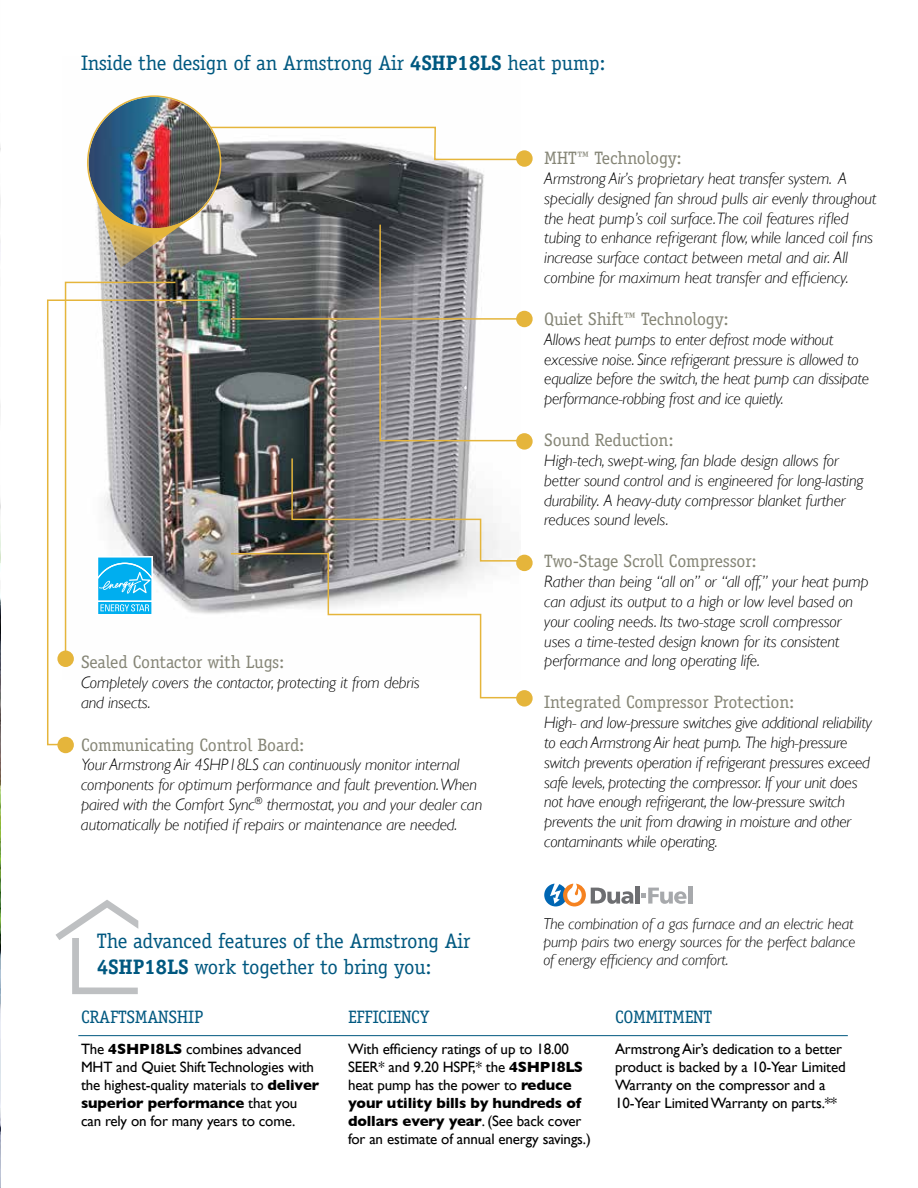
<style>
.page{position:relative;width:918px;height:1188px;background:#fff}
.page>*{position:absolute;margin:0;border:0;box-sizing:border-box;transform-origin:0 0}
.t1{font:21px/25.5px "Officina Serif Std";letter-spacing:-.01em;color:#005880}
.t2{font:18px "Officina Serif Std";letter-spacing:-.01em;color:#858576}
.t3{font:18px "Officina Serif Std";letter-spacing:-.01em;color:#005880}
.t4{font:italic 300 16.5px/19.8px "Gill Sans";letter-spacing:-.01em;color:#000}
.t5{font:italic 300 15.75px/18px "Gill Sans";letter-spacing:-.01em;color:#000}
.t6{font:15px/18px "Gill Sans";letter-spacing:-.01em;color:#000}
.s1{font-weight:700}
</style>
<div class="page">
<img style="left:87px;top:95px;width:433px;height:519px">
<img style="left:0;top:145px;width:1px;height:1043px">
<hr style="left:78px;top:1035px;width:770px;height:1px;background:#005880">
<svg style="left:56px;top:900px;width:82px;height:94px"></svg>
<div style="left:635px;top:886px;width:5px;height:18px;background:#6d6e71"></div>
<svg style="left:642px;top:888px;width:45px;height:16px"></svg>
<hr style="left:688px;top:886px;width:4px;height:18px;background:#a7a9ac">
<svg style="left:544px;top:884px;width:90px;height:22px"></svg>
<div style="left:516px;top:433px;width:17px;height:17px;background:#e5b53b;border-radius:50%"></div>
<svg style="left:516px;top:150px;width:17px;height:17px"></svg>
<div style="left:516px;top:311px;width:17px;height:16px;background:#e5b53b;border-radius:50%"></div>
<div style="left:516px;top:555px;width:17px;height:16px;background:#e5b53b;border-radius:50%"></div>
<div style="left:516px;top:690px;width:17px;height:17px;background:#e5b53b;border-radius:50%"></div>
<svg style="left:220px;top:126px;width:307px;height:35px"></svg>
<hr style="left:231px;top:318px;width:293px;height:2px;background:#e5b53b">
<svg style="left:379px;top:223px;width:147px;height:219px"></svg>
<div style="left:57px;top:737px;width:17px;height:16px;background:#e5b53b;border-radius:50%"></div>
<img style="left:47px;top:299px;width:172px;height:447px">
<svg style="left:229px;top:457px;width:297px;height:242px"></svg>
<svg style="left:91px;top:228px;width:102px;height:40px;background:#ada082"></svg>
<img style="left:89px;top:97px;width:131px;height:131px">
<svg style="left:64px;top:281px;width:113px;height:382px"></svg>
<p class="t1" style="left:81px;top:50px;width:526px">Inside the design of an Armstrong Air <span class="s1">4SHP18LS</span> heat pump:</p>
<p class="t2" style="left:81px;top:651px;width:205px">Sealed Contactor with Lugs:</p>
<p class="t4" style="left:81px;top:673px;width:340px">Completely covers the contactor, protecting it from debris and insects.</p>
<p class="t2" style="left:81px;top:734px;width:225px">Communicating Control Board:</p>
<p class="t4" style="left:81px;top:755px;width:403px">Your Armstrong Air 4SHP18LS can continuously monitor internal components for optimum performance and fault prevention. When paired with the Comfort Sync<sup>®</sup> thermostat, you and your dealer can automatically be notified if repairs or maintenance are needed.</p>
<p class="t1" style="left:97px;top:929px;width:375px">The advanced features of the Armstrong Air<br><span class="s1">4SHP18LS</span> work together to bring you:</p>
<p class="t2" style="left:544px;top:147px;width:139px">MHT™ Technology:</p>
<p class="t4" style="left:544px;top:169px;width:334px">Armstrong Air’s proprietary heat transfer system. A specially designed fan shroud pulls air evenly throughout the heat pump’s coil surface.The coil features rifled tubing to enhance refrigerant flow, while lanced coil fins increase surface contact between metal and air. All combine for maximum heat transfer and efficiency.</p>
<p class="t2" style="left:544px;top:308px;width:186px">Quiet Shift™ Technology:</p>
<p class="t4" style="left:544px;top:329px;width:326px">Allows heat pumps to enter defrost mode without excessive noise. Since refrigerant pressure is allowed to equalize before the switch, the heat pump can dissipate performance-robbing frost and ice quietly.</p>
<p class="t2" style="left:544px;top:429px;width:131px">Sound Reduction:</p>
<p class="t4" style="left:544px;top:451px;width:321px">High-tech, swept-wing, fan blade design allows for better sound control and is engineered for long-lasting durability. A heavy-duty compressor blanket further reduces sound levels.</p>
<p class="t2" style="left:544px;top:551px;width:214px">Two-Stage Scroll Compressor:</p>
<p class="t4" style="left:544px;top:572px;width:326px">Rather than being “all on” or “all off,” your heat pump can adjust its output to a high or low level based on your cooling needs. Its two-stage scroll compressor uses a time-tested design known for its consistent performance and long operating life.</p>
<p class="t2" style="left:544px;top:692px;width:252px">Integrated Compressor Protection:</p>
<p class="t4" style="left:544px;top:713px;width:329px">High- and low-pressure switches give additional reliability to each Armstrong Air heat pump. The high-pressure switch prevents operation if refrigerant pressures exceed safe levels, protecting the compressor. If your unit does not have enough refrigerant, the low-pressure switch prevents the unit from drawing in moisture and other contaminants while operating.</p>
<p class="t5" style="left:543px;top:915px;width:314px">The combination of a gas furnace and an electric heat pump pairs two energy sources for the perfect balance of energy efficiency and comfort.</p>
<p class="t3" style="left:81px;top:1006px;width:124px">CRAFTSMANSHIP</p>
<p class="t6" style="left:81px;top:1040px;width:222px">The <span class="s1">4SHP18LS</span> combines advanced<br>MHT</p>
<p class="t6" style="left:81px;top:1058px;width:240px;text-indent:35px">and Quiet Shift Technologies with the highest-quality materials to <span class="s1">deliver superior performance</span> that you can rely on for many years to come.</p>
<p class="t3" style="left:348px;top:1006px;width:18px">Efficienc</p>
<p class="t3" style="left:420px;top:1006px;width:11px">y</p>
<p class="t6" style="left:348px;top:1040px;width:244px">With efficiency ratings of up to 18.00<br>SEER* and 9.20 HSPF,* the <span class="s1">4SHP18LS </span>heat pump has the power to <span class="s1">reduce your utility bills by hundreds of dollars every year</span>. (See back cover for an estimate of annual energy savings.)</p>
<p class="t3" style="left:615px;top:1006px;width:99px">COMMITMENT</p>
<p class="t6" style="left:615px;top:1040px;width:232px">Armstrong Air’s dedication to a better product is backed by a 10-Year Limited Warranty on the compressor and a 10-Year Limited Warranty on parts.**</p>
</div>
